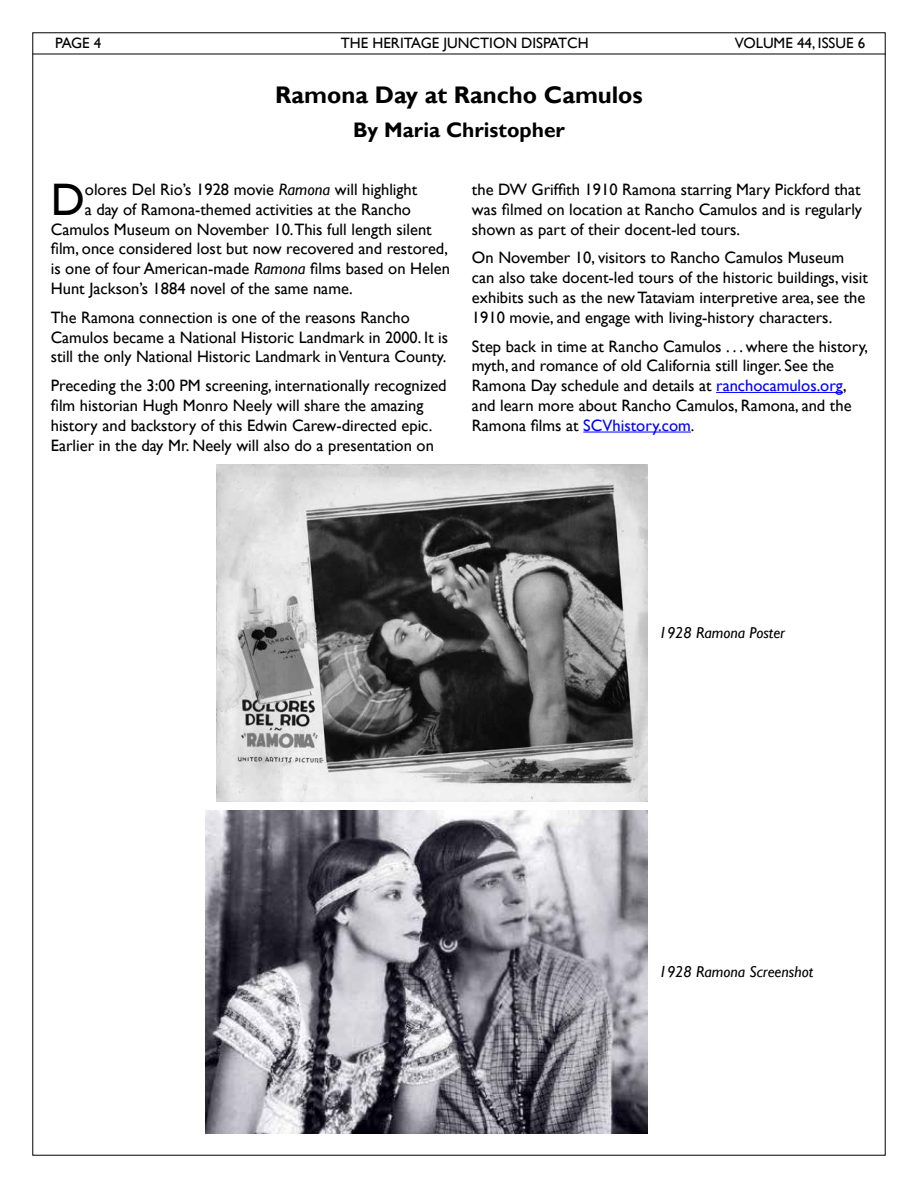
<style>
.page{position:relative;width:918px;height:1188px;background:#fff}
.page>*{position:absolute;margin:0;border:0;box-sizing:border-box;transform-origin:0 0}
.t1{font:45.6px "Gill Sans";color:#000}
.t2{font:700 24px "Gill Sans";color:#000}
.t3{font:700 21px "Gill Sans";color:#000}
.t4{font:16.5px/19.8px "Gill Sans";color:#000}
.t5{font:italic 15.75px "Gill Sans";color:#000}
.t6{font:15px "Gill Sans";color:#000}
.s1{font-style:italic}
.s2{color:#00f}
</style>
<div class="page">
<hr style="left:32px;top:54px;width:854px;height:1px;background:#000">
<hr style="left:716px;top:392px;width:127px;height:1px;background:#00f">
<hr style="left:583px;top:432px;width:108px;height:1px;background:#00f">
<img style="left:216px;top:464px;width:432px;height:338px">
<img style="left:206px;top:810px;width:442px;height:324px">
<p class="t6" style="left:55px;top:34px;width:48px">PAGE 4</p>
<p class="t6" style="left:341px;top:34px;width:249px">THE HERITAGE JUNCTION DISPATCH</p>
<p class="t6" style="left:735px;top:34px;width:132px">VOLUME 44, ISSUE 6</p>
<h2 class="t2" style="left:275px;top:80px;width:369px">Ramona Day at Rancho Camulos</h2>
<p class="t3" style="left:353px;top:117px;width:214px">By Maria Christopher</p>
<h1 class="t1" style="left:51px;top:173px;width:36px">D</h1>
<p class="t4" style="left:85px;top:180px;width:334px">olores Del Rio’s 1928 movie <span class="s1">Ramona</span> will highlight</p>
<p class="t4" style="left:85px;top:200px;width:328px">a day of Ramona-themed activities at the Rancho</p>
<p class="t4" style="left:51px;top:219px;width:383px">Camulos Museum on November 10.This full length silent</p>
<p class="t4" style="left:51px;top:239px;width:399px">film, once considered lost but now recovered and restored,</p>
<p class="t4" style="left:51px;top:259px;width:401px">is one of four American-made <span class="s1">Ramona</span> films based on Helen</p>
<p class="t4" style="left:51px;top:279px;width:304px">Hunt Jackson’s 1884 novel of the same name.</p>
<p class="t4" style="left:51px;top:308px;width:399px">The Ramona connection is one of the reasons Rancho<br>Camulos became a National Historic Landmark in 2000. It is still the only National Historic Landmark in Ventura County.</p>
<p class="t4" style="left:51px;top:376px;width:397px">Preceding the 3:00 PM screening, internationally recognized film historian Hugh Monro Neely will share the amazing history and backstory of this Edwin Carew-directed epic.<br>Earlier in the day Mr. Neely will also do a presentation on</p>
<p class="t4" style="left:472px;top:180px;width:392px;text-align:justify">the DW Griffith 1910 Ramona starring Mary Pickford that was filmed on location at Rancho Camulos and is regularly shown as part of their docent-led tours.</p>
<p class="t4" style="left:472px;top:248px;width:397px">On November 10, visitors to Rancho Camulos Museum can also take docent-led tours of the historic buildings, visit exhibits such as the new Tataviam interpretive area, see the 1910 movie, and engage with living-history characters.</p>
<p class="t4" style="left:472px;top:336px;width:398px">Step back in time at Rancho Camulos . . . where the history, myth, and romance of old California still linger. See the Ramona Day schedule and details at <span class="s2">ranchocamulos.org</span>, and learn more about Rancho Camulos, Ramona, and the Ramona films at <span class="s2">SCVhistory.com</span>.</p>
<p class="t5" style="left:659px;top:624px;width:128px">1928 Ramona Poster</p>
<p class="t5" style="left:659px;top:963px;width:156px">1928 Ramona Screenshot</p>
</div>
